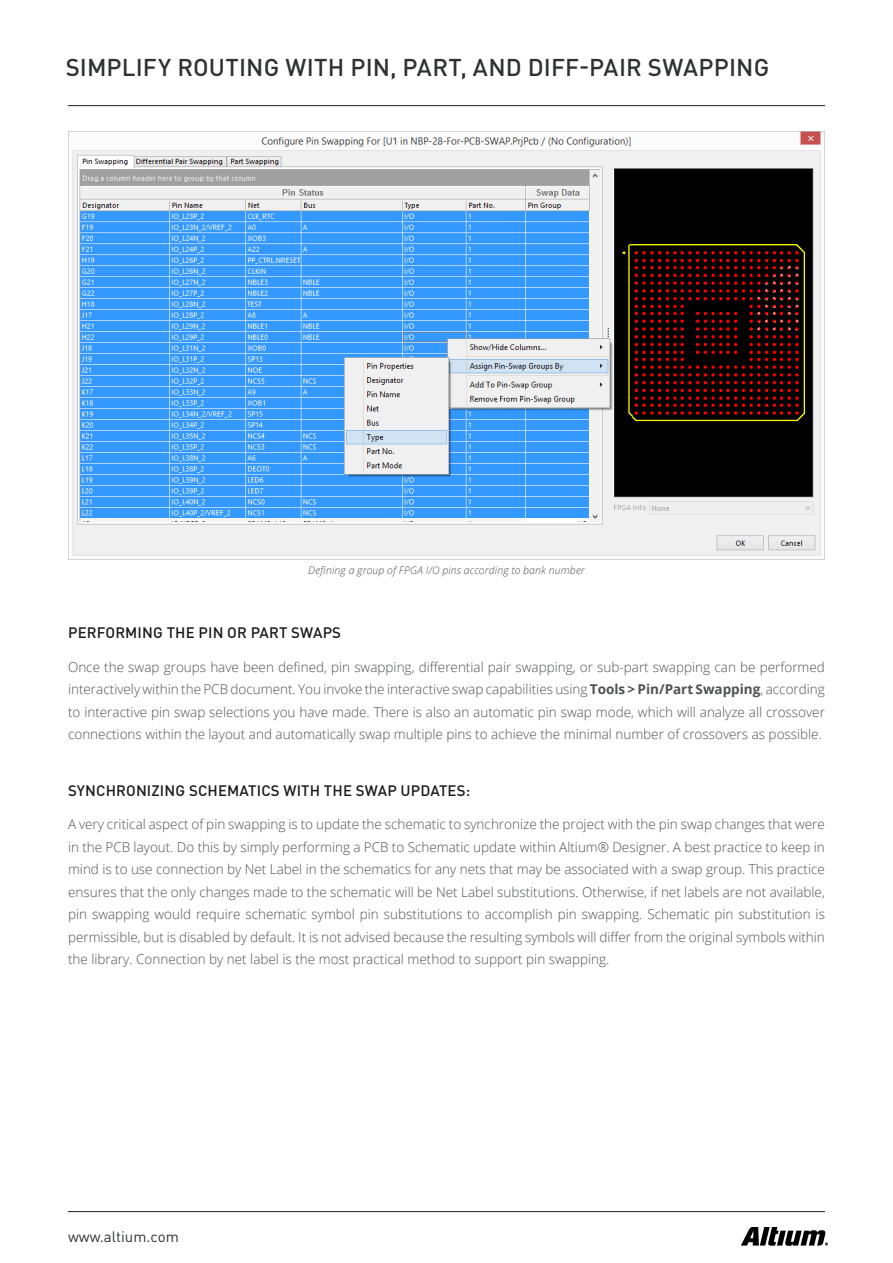
<style>
.page{position:relative;width:893px;height:1263px;background:#fff}
.page>*{position:absolute;margin:0;border:0;box-sizing:border-box;transform-origin:0 0}
.t1{font:500 24px "DIN Pro";letter-spacing:.01em;color:#303232}
.Caps_Title{font:500 15px "DIN Pro";letter-spacing:.01em;color:#1a1b1b}
.t2{font:15px "DIN Pro";color:#303232}
.Basic_Content{font:300 13.5px/22.5px "Open Sans";color:#4f5151;text-align:justify}
.t3{font:italic 300 10.5px "Open Sans";letter-spacing:.015em;color:#4f5151}
.s1{font-weight:700}
</style>
<div class="page">
<img style="left:742px;top:1227px;width:85px;height:19px">
<hr style="left:68px;top:1211px;width:757px;height:1px;background:#231f20">
<hr style="left:68px;top:105px;width:757px;height:1px;background:#231f20">
<img style="left:68px;top:132px;width:757px;height:428px">
<h1 class="t1" style="left:66px;top:51px;width:705px">SIMPLIFY ROUTING WITH PIN, PART, AND DIFF-PAIR SWAPPING</h1>
<p class="t3" style="left:308px;top:563px;width:278px">Defining a group of FPGA I/O pins according to bank number</p>
<p class="Caps_Title" style="left:68px;top:622px;width:274px">PERFORMING THE PIN OR PART SWAPS</p>
<p class="Basic_Content" style="left:68px;top:655px;width:758px">Once the swap groups have been defined, pin swapping, differential pair swapping, or sub-part swapping can be performed interactively within the PCB document. You invoke the interactive swap capabilities using <span class="s1">Tools &gt; Pin/Part Swapping</span>, according to interactive pin swap selections you have made. There is also an automatic pin swap mode, which will analyze all crossover connections within the layout and automatically swap multiple pins to achieve the minimal number of crossovers as possible.</p>
<p class="Caps_Title" style="left:68px;top:780px;width:404px">SYNCHRONIZING SCHEMATICS WITH THE SWAP UPDATES:</p>
<p class="Basic_Content" style="left:68px;top:813px;width:758px">A very critical aspect of pin swapping is to update the schematic to synchronize the project with the pin swap changes that were in the PCB layout. Do this by simply performing a PCB to Schematic update within Altium® Designer. A best practice to keep in mind is to use connection by Net Label in the schematics for any nets that may be associated with a swap group. This practice ensures that the only changes made to the schematic will be Net Label substitutions. Otherwise, if net labels are not available, pin swapping would require schematic symbol pin substitutions to accomplish pin swapping. Schematic pin substitution is permissible, but is disabled by default. It is not advised because the resulting symbols will differ from the original symbols within the library. Connection by net label is the most practical method to support pin swapping.</p>
<p class="t2" style="left:68px;top:1226px;width:112px">www.altium.com</p>
</div>
